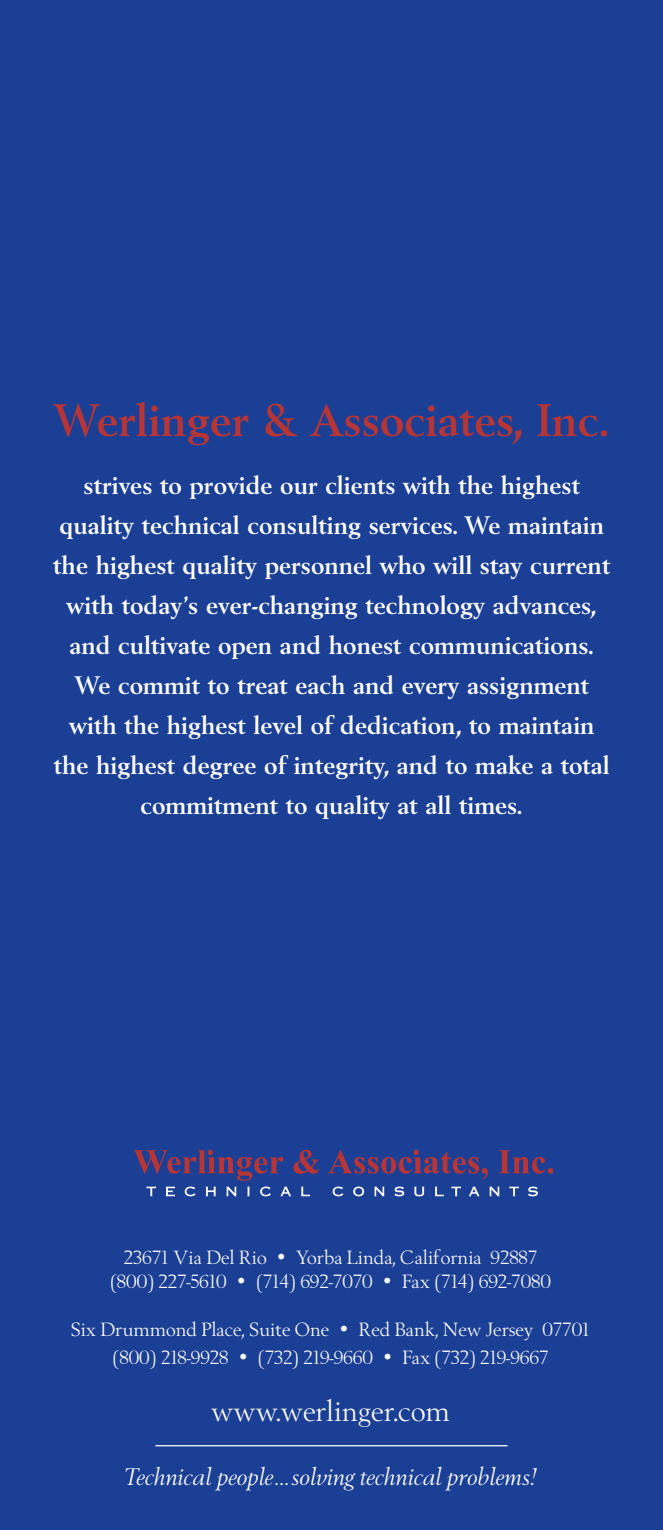
<style>
.page{position:relative;width:663px;height:1530px;background:#fff}
.page>*{position:absolute;margin:0;border:0;box-sizing:border-box;transform-origin:0 0}
.t1{font:700 45px "Berling";color:#b83535}
.t2{font:30px "Berling Rmn";color:#fff}
.t3{font:700 25px/40px "Berling";color:#fff;text-align:center}
.t4{font:25px "Berling Itl";color:#fff}
.t5{font:20px/24px "Berling Rmn";color:#fff;text-align:center}
.s1{font-family:"Bank Gothic BT";font-weight:500}
</style>
<div class="page">
<hr style="left:662px;top:0;width:1px;height:1530px;background:#231f20">
<div style="left:0;top:0;width:662px;height:1530px;background:#1b3f94"></div>
<h1 class="t1" style="left:53px;top:403px;width:558px">Werlinger &amp; Associates, Inc.</h1>
<p class="t3" style="left:53px;top:468px;width:558px">strives to provide our clients with the highest quality technical consulting services. We maintain the highest quality personnel who will stay current with today’s ever-changing technology advances, and cultivate open and honest communications.<br>We commit to treat each and every assignment with the highest level of dedication, to maintain the highest degree of integrity, and to make a total commitment to quality at all times.</p>
<p class="t5" style="left:110px;top:1247px;width:442px">23671 Via Del Rio <span class="s1">•</span> Yorba Linda, California 92887 (800) 227-5610 <span class="s1">•</span> (714) 692-7070 <span class="s1">•</span> Fax (714) 692-7080</p>
<p class="t5" style="left:71px;top:1317px;width:521px;line-height:27.2px">Six Drummond Place, Suite One <span class="s1">•</span> Red Bank, New Jersey 07701 (800) 218-9928 <span class="s1">•</span> (732) 219-9660 <span class="s1">•</span> Fax (732) 219-9667</p>
<p class="t2" style="left:211px;top:1399px;width:240px">www.werlinger.com</p>
<p class="t4" style="left:125px;top:1466px;width:412px">Technical people...solving technical problems!</p>
</div>
